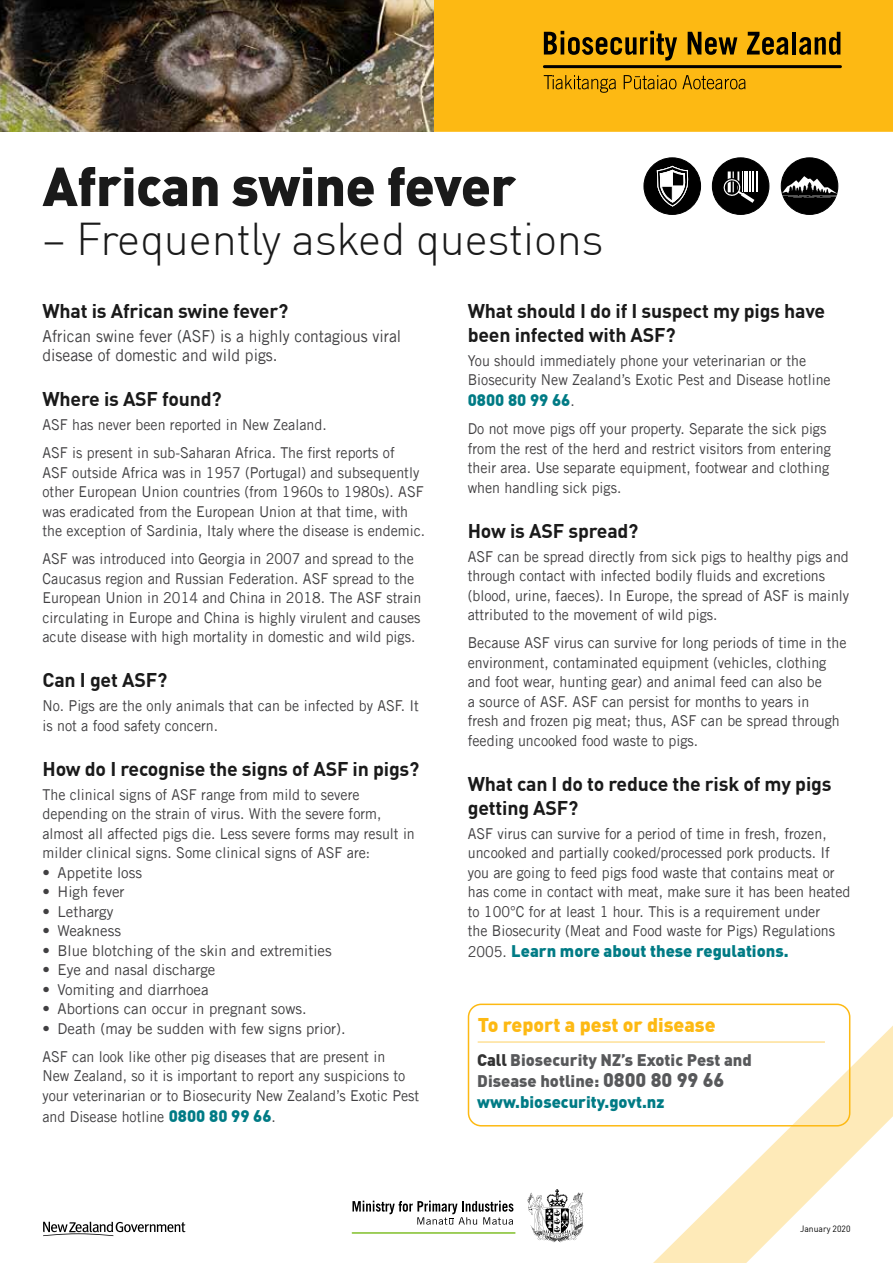
<style>
.page{position:relative;width:893px;height:1263px;background:#fff}
.page>*{position:absolute;margin:0;border:0;box-sizing:border-box;transform-origin:0 0}
.Heading_DIN{font:900 54px "DIN";letter-spacing:-.01em;color:#1a1a1a}
.Heading_DIN-2{font:300 45px "DIN";letter-spacing:-.01em;color:#1a1a1a}
._2_body_heading_2{font:700 19.5px/24px "DIN";letter-spacing:-.01em;color:#1a1a1a}
.Body_heading_3{font:900 19.5px "DIN";color:#fdb913}
.Paragraph_Style_1{font:900 16.5px/21px "DIN";color:#58595b}
._3_body_copy{font:16.5px/19.5px "Trade Gothic LT Std";color:#414042;scale:.95 1}
._3_body_copy-2{font:900 16.5px "DIN";color:#007b85}
._3_body_copy-3{font:15px/19.5px "Trade Gothic LT Std";color:#414042;scale:.95 1}
._3_body_copy-4{font:15px "Trade Gothic LT Std";color:#414042}
._2_Table_text{font:9px "DIN";color:#000;scale:.95 1}
.s1{font-family:"DIN";font-weight:900;font-size:16.5px;color:#007b85}
.s2{font-family:"Trade Gothic LT Std";font-weight:400;font-size:15px;color:#414042}
.s3{color:#333}
.s4{font-size:19.5px}
.s5{color:#007b85}
</style>
<div class="page">
<div style="left:0;top:0;width:893px;height:132px;background:#fdb913"></div>
<svg style="left:625px;top:1006px;width:268px;height:257px"></svg>
<svg style="left:43px;top:1221px;width:142px;height:15px"></svg>
<img style="left:0;top:0;width:434px;height:132px">
<svg style="left:352px;top:1201px;width:161px;height:24px"></svg>
<hr style="left:352px;top:1232px;width:164px;height:2px;background:#8dc63f">
<svg style="left:528px;top:1189px;width:56px;height:53px"></svg>
<svg style="left:544px;top:31px;width:133px;height:30px"></svg>
<svg style="left:688px;top:32px;width:49px;height:23px"></svg>
<svg style="left:747px;top:32px;width:41px;height:23px"></svg>
<hr style="left:792px;top:32px;width:4px;height:23px;background:#000">
<svg style="left:799px;top:32px;width:41px;height:23px"></svg>
<svg style="left:544px;top:75px;width:72px;height:18px"></svg>
<svg style="left:624px;top:75px;width:52px;height:14px"></svg>
<svg style="left:682px;top:75px;width:63px;height:14px"></svg>
<hr style="left:544px;top:65px;width:296px;height:3px;background:#000">
<div style="left:644px;top:158px;width:56px;height:56px;background:#000;border-radius:50%"></div>
<div style="left:643px;top:157px;width:58px;height:58px;border:1px solid #000;border-radius:50%"></div>
<svg style="left:657px;top:166px;width:31px;height:40px"></svg>
<div style="left:712px;top:158px;width:57px;height:56px;background:#000;border-radius:50%"></div>
<div style="left:712px;top:157px;width:57px;height:58px;border:1px solid #000;border-radius:50%"></div>
<hr style="left:756px;top:171px;width:2px;height:21px;background:#fff">
<svg style="left:723px;top:171px;width:31px;height:32px"></svg>
<div style="left:781px;top:158px;width:57px;height:56px;background:#000;border-radius:50%"></div>
<svg style="left:780px;top:176px;width:59px;height:22px"></svg>
<div style="left:468px;top:1003px;width:382px;height:123px;border:2px solid #fdb913;border-radius:13px"></div>
<hr style="left:478px;top:1041px;width:347px;height:2px;background:#fee097">
<p class="Heading_DIN" style="left:43px;top:150px;width:475px">African swine fever</p>
<p class="Heading_DIN-2" style="left:43px;top:211px;width:563px">– Frequently asked questions</p>
<p class="_2_body_heading_2" style="left:43px;top:298px;width:247px">What is African swine fever?</p>
<p class="_3_body_copy" style="left:43px;top:326px;width:379px">African swine fever (ASF) is a highly contagious viral disease of domestic and wild pigs.</p>
<p class="_2_body_heading_2" style="left:43px;top:387px;width:181px">Where is ASF found?</p>
<p class="_3_body_copy-3" style="left:43px;top:415px;width:301px">ASF has never been reported in New Zealand.</p>
<p class="_3_body_copy-3" style="left:43px;top:443px;width:404px">ASF is present in sub-Saharan Africa. The first reports of<br>ASF outside Africa was in 1957 (Portugal) and subsequently other European Union countries (from 1960s to 1980s). ASF was eradicated from the European Union at that time, with the exception of Sardinia, Italy where the disease is endemic.</p>
<p class="_3_body_copy-3" style="left:43px;top:549px;width:400px">ASF was introduced into Georgia in 2007 and spread to the Caucasus region and Russian Federation. ASF spread to the European Union in 2014 and China in 2018. The ASF strain circulating in Europe and China is highly virulent and causes acute disease with high mortality in domestic and wild pigs.</p>
<p class="_2_body_heading_2" style="left:43px;top:668px;width:126px">Can I get ASF?</p>
<p class="_3_body_copy-3" style="left:43px;top:696px;width:398px">No. Pigs are the only animals that can be infected by ASF. It is not a food safety concern.</p>
<p class="_2_body_heading_2" style="left:43px;top:756px;width:378px">How do I recognise the signs of ASF in pigs?</p>
<p class="_3_body_copy-3" style="left:43px;top:784px;width:393px">The clinical signs of ASF range from mild to severe depending on the strain of virus. With the severe form, almost all affected pigs die. Less severe forms may result in milder clinical signs. Some clinical signs of ASF are:</p>
<p class="_3_body_copy-4" style="left:43px;top:863px;width:101px">• Appetite loss</p>
<p class="_3_body_copy-4" style="left:43px;top:883px;width:84px">• High fever</p>
<p class="_3_body_copy-4" style="left:43px;top:902px;width:72px">• Lethargy</p>
<p class="_3_body_copy-4" style="left:43px;top:922px;width:80px">• Weakness</p>
<p class="_3_body_copy-4" style="left:43px;top:941px;width:291px">• Blue blotching of the skin and extremities</p>
<p class="_3_body_copy-4" style="left:43px;top:961px;width:174px">• Eye and nasal discharge</p>
<p class="_3_body_copy-4" style="left:43px;top:980px;width:168px">• Vomiting and diarrhoea</p>
<p class="_3_body_copy-4" style="left:43px;top:1000px;width:266px">• Abortions can occur in pregnant sows.</p>
<p class="_3_body_copy-4" style="left:43px;top:1019px;width:305px">• Death (may be sudden with few signs prior).</p>
<p class="_3_body_copy-3" style="left:43px;top:1046px;width:398px">ASF can look like other pig diseases that are present in<br>New Zealand, so it is important to report any suspicions to your veterinarian or to Biosecurity New Zealand’s Exotic Pest</p>
<p class="_3_body_copy-3" style="left:43px;top:1106px;width:247px">and Disease hotline <span class="s1">0800 80 99 66</span>.</p>
<p class="_2_body_heading_2" style="left:468px;top:298px;width:359px">What should I do if I suspect my pigs have been infected with ASF?</p>
<p class="_3_body_copy-3" style="left:468px;top:350px;width:384px">You should immediately phone your veterinarian or the<br>Biosecurity New Zealand’s Exotic Pest and Disease hotline</p>
<p class="_3_body_copy-2" style="left:468px;top:389px;width:109px">0800 80 99 66<span class="s2">.</span></p>
<p class="_3_body_copy-3" style="left:468px;top:419px;width:384px">Do not move pigs off your property. Separate the sick pigs from the rest of the herd and restrict visitors from entering their area. Use separate equipment, footwear and clothing when handling sick pigs.</p>
<p class="_2_body_heading_2" style="left:468px;top:518px;width:172px">How is ASF spread?</p>
<p class="_3_body_copy-3" style="left:468px;top:546px;width:403px">ASF can be spread directly from sick pigs to healthy pigs and through contact with infected bodily fluids and excretions (blood, urine, faeces). In Europe, the spread of ASF is mainly attributed to the movement of wild pigs.</p>
<p class="_3_body_copy-3" style="left:468px;top:633px;width:400px">Because ASF virus can survive for long periods of time in the environment, contaminated equipment (vehicles, clothing and foot wear, hunting gear) and animal feed can also be<br>a source of ASF. ASF can persist for months to years in<br>fresh and frozen pig meat; thus, ASF can be spread through feeding uncooked food waste to pigs.</p>
<p class="_2_body_heading_2" style="left:468px;top:771px;width:365px">What can I do to reduce the risk of my pigs getting ASF?</p>
<p class="_3_body_copy-3" style="left:468px;top:823px;width:404px">ASF virus can survive for a period of time in fresh, frozen, uncooked and partially cooked/processed pork products. If you are going to feed pigs food waste that contains meat or has come in contact with meat, make sure it has been heated to 100°C for at least 1 hour. This is a requirement under<br>the Biosecurity (Meat and Food waste for Pigs) Regulations</p>
<p class="_3_body_copy-2" style="left:468px;top:940px;width:322px"><span class="s2">2005.</span> Learn more about these regulations.</p>
<p class="Body_heading_3" style="left:478px;top:1012px;width:240px">To report a pest or disease</p>
<p class="Paragraph_Style_1" style="left:477px;top:1049px;width:276px"><span class="s3">Call</span> Biosecurity NZ’s Exotic Pest and<br>Disease hotline: <span class="s4">0800 80 99 66 </span><span class="s5">www.biosecurity.govt.nz</span></p>
<p class="_2_Table_text" style="left:800px;top:1223px;width:54px">January 2020</p>
</div>
